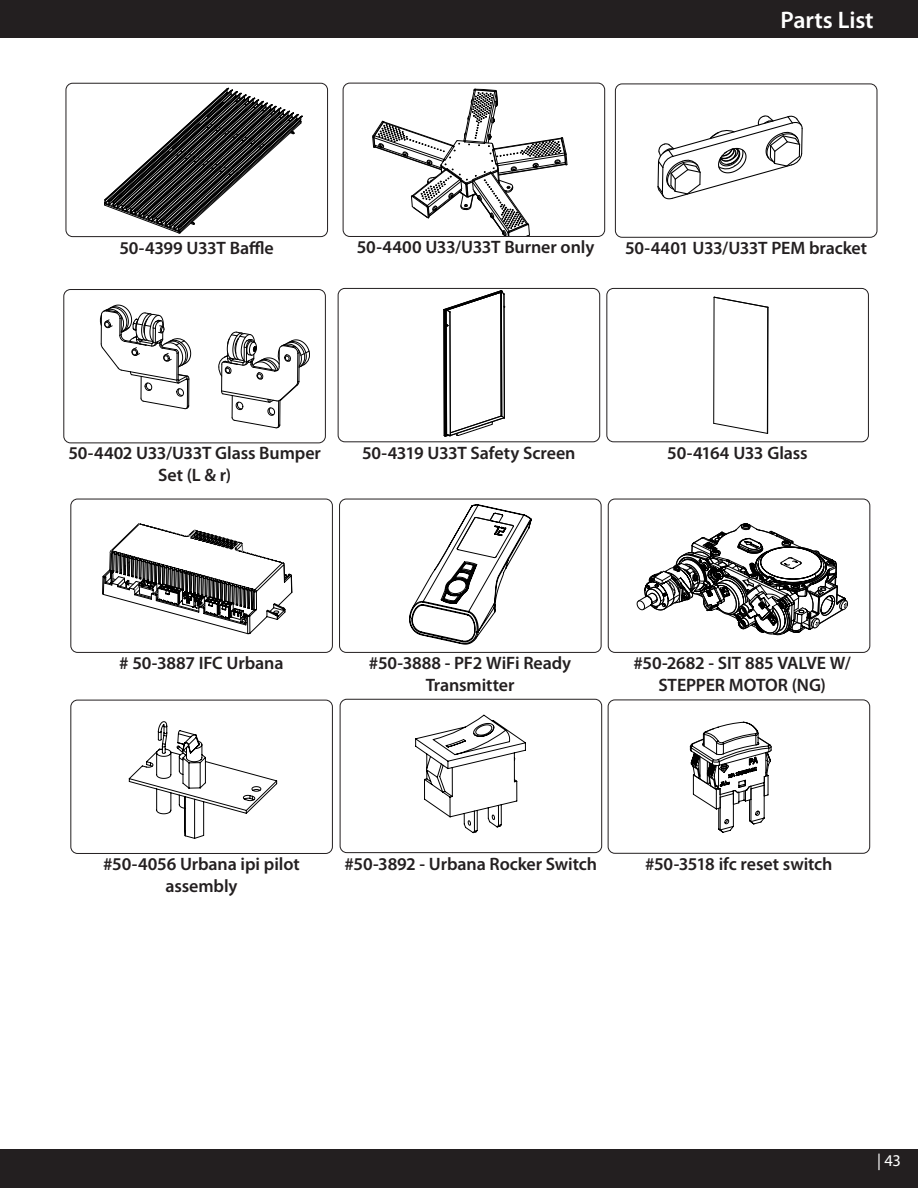
<style>
.page{position:relative;width:918px;height:1188px;background:#fff}
.page>*{position:absolute;margin:0;border:0;box-sizing:border-box;transform-origin:0 0}
._0-Page_Title_FIRST_PAGE_OF_A_CATEGORY{font:600 24px "Myriad Pro";letter-spacing:-.01em;color:#fff}
.Drawing_Labels-not_figures{font:600 18px/21.6px "Myriad Pro";letter-spacing:-.01em;color:#231f20;text-align:center}
.t1{font:16.5px "Myriad Pro";color:#fff}
</style>
<div class="page">
<div style="left:0;top:0;width:918px;height:38px;background:#231f20"></div>
<div style="left:0;top:1149px;width:918px;height:39px;background:#231f20"></div>
<svg style="left:657px;top:115px;width:146px;height:85px"></svg>
<div style="left:615px;top:84px;width:262px;height:153px;border:1px solid #231f20;border-radius:7px"></div>
<svg style="left:104px;top:88px;width:199px;height:146px"></svg>
<div style="left:66px;top:83px;width:262px;height:154px;border:1px solid #231f20;border-radius:7px"></div>
<svg style="left:372px;top:89px;width:196px;height:146px"></svg>
<div style="left:343px;top:83px;width:262px;height:154px;border:1px solid #231f20;border-radius:7px"></div>
<svg style="left:218px;top:331px;width:92px;height:98px"></svg>
<svg style="left:100px;top:304px;width:92px;height:106px"></svg>
<div style="left:64px;top:289px;width:262px;height:154px;border:1px solid #231f20;border-radius:7px"></div>
<hr style="left:450px;top:312px;width:1px;height:123px;background:#000">
<hr style="left:504px;top:294px;width:1px;height:124px;background:#000">
<hr style="left:444px;top:326px;width:1px;height:110px;background:#000">
<hr style="left:446px;top:326px;width:1px;height:109px;background:#000">
<hr style="left:445px;top:326px;width:1px;height:110px;background:#000">
<hr style="left:500px;top:291px;width:1px;height:125px;background:#000">
<hr style="left:501px;top:292px;width:1px;height:124px;background:#000">
<svg style="left:444px;top:415px;width:61px;height:22px"></svg>
<svg style="left:443px;top:290px;width:63px;height:37px"></svg>
<div style="left:338px;top:288px;width:262px;height:154px;border:1px solid #231f20;border-radius:7px"></div>
<hr style="left:767px;top:307px;width:1px;height:126px;background:#000">
<svg style="left:713px;top:423px;width:55px;height:11px"></svg>
<hr style="left:713px;top:297px;width:1px;height:126px;background:#000">
<svg style="left:713px;top:297px;width:56px;height:11px"></svg>
<div style="left:607px;top:288px;width:262px;height:154px;border:1px solid #231f20;border-radius:7px"></div>
<div style="left:71px;top:499px;width:262px;height:154px;border:1px solid #231f20;border-radius:7px"></div>
<div style="left:339px;top:499px;width:262px;height:154px;border:1px solid #231f20;border-radius:7px"></div>
<div style="left:608px;top:499px;width:262px;height:154px;border:1px solid #231f20;border-radius:7px"></div>
<svg style="left:102px;top:524px;width:190px;height:110px"></svg>
<svg style="left:409px;top:504px;width:122px;height:140px"></svg>
<svg style="left:637px;top:524px;width:211px;height:111px"></svg>
<svg style="left:129px;top:722px;width:148px;height:116px"></svg>
<div style="left:71px;top:700px;width:262px;height:154px;border:1px solid #231f20;border-radius:7px"></div>
<svg style="left:416px;top:715px;width:110px;height:118px"></svg>
<div style="left:340px;top:699px;width:262px;height:154px;border:1px solid #231f20;border-radius:7px"></div>
<div style="left:608px;top:700px;width:262px;height:153px;border:1px solid #231f20;border-radius:7px"></div>
<svg style="left:690px;top:722px;width:81px;height:110px"></svg>
<p class="_0-Page_Title_FIRST_PAGE_OF_A_CATEGORY" style="left:781px;top:5px;width:95px">Parts List</p>
<p class="Drawing_Labels-not_figures" style="left:119px;top:236px;width:156px">50-4399 U33T Baffle</p>
<p class="Drawing_Labels-not_figures" style="left:357px;top:236px;width:239px">50-4400 U33/U33T Burner only</p>
<p class="Drawing_Labels-not_figures" style="left:625px;top:237px;width:244px">50-4401 U33/U33T PEM bracket</p>
<p class="Drawing_Labels-not_figures" style="left:68px;top:442px;width:254px">50-4402 U33/U33T Glass Bumper<br>Set (L &amp; r)</p>
<p class="Drawing_Labels-not_figures" style="left:362px;top:441px;width:215px">50-4319 U33T Safety Screen</p>
<p class="Drawing_Labels-not_figures" style="left:667px;top:441px;width:142px">50-4164 U33 Glass</p>
<p class="Drawing_Labels-not_figures" style="left:119px;top:652px;width:166px"># 50-3887 IFC Urbana</p>
<p class="Drawing_Labels-not_figures" style="left:369px;top:652px;width:204px">#50-3888 - PF2 WiFi Ready<br>Transmitter</p>
<p class="Drawing_Labels-not_figures" style="left:634px;top:652px;width:219px">#50-2682 - SIT 885 VALVE W/<br>STEPPER MOTOR (NG)</p>
<p class="Drawing_Labels-not_figures" style="left:103px;top:853px;width:198px">#50-4056 Urbana ipi pilot assembly</p>
<p class="Drawing_Labels-not_figures" style="left:345px;top:852px;width:254px">#50-3892 - Urbana Rocker Switch</p>
<p class="Drawing_Labels-not_figures" style="left:645px;top:853px;width:189px">#50-3518 ifc reset switch</p>
<p class="t1" style="left:877px;top:1151px;width:25px">| 43</p>
</div>
